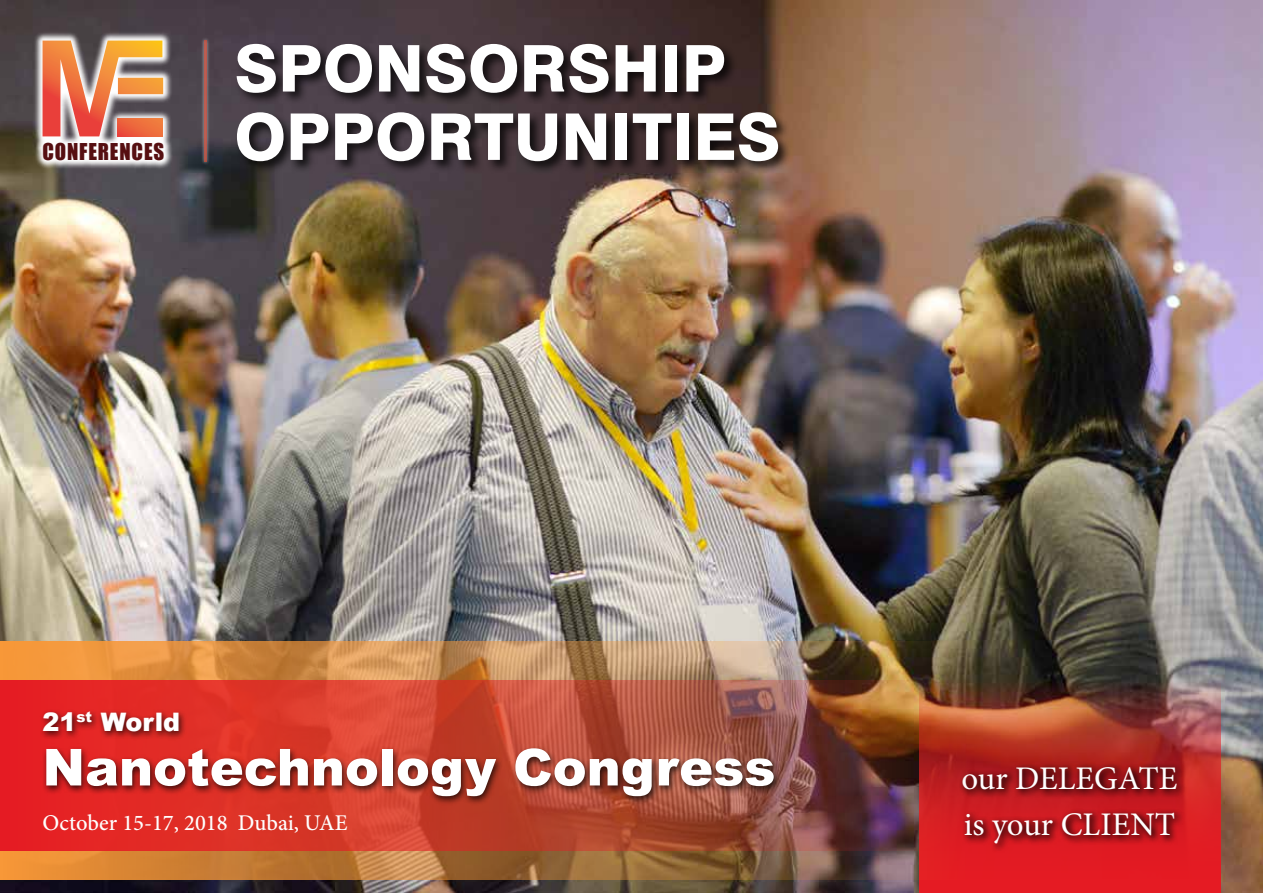
<style>
.page{position:relative;width:1263px;height:893px;background:#fff}
.page>*{position:absolute;margin:0;border:0;box-sizing:border-box;transform-origin:0 0}
.t1{font:800 64.5px "Swiss 721 BT";color:#fff}
.t2{font:900 51px "Arial";color:#fff}
.t3{font:33px/45.6px "Minion Pro";color:#fff}
.t4{font:900 25.5px "Arial";color:#fff}
.t5{font:500 22.5px "Minion Pro";color:#fff}
.t6{font:21.45px "Impact";letter-spacing:.04em;color:#560f11}
</style>
<div class="page">
<img style="left:0;top:0;width:1263px;height:893px">
<div style="left:235px;top:42px;width:557px;height:133px;background:#000;opacity:.75"></div>
<svg style="left:33px;top:31px;width:140px;height:139px"></svg>
<svg style="left:118px;top:136px;width:44px;height:1px"></svg>
<svg style="left:43px;top:41px;width:120px;height:95px;background:#cf8564"></svg>
<img style="left:918px;top:680px;width:302px;height:213px">
<div style="left:958px;top:762px;width:229px;height:92px;background:#000;opacity:.75"></div>
<div style="left:958px;top:763px;width:227px;height:89px;background:#000;opacity:.75"></div>
<img style="left:0;top:641px;width:966px;height:238px">
<img style="left:0;top:680px;width:966px;height:170px">
<div style="left:201px;top:37px;width:9px;height:128px;background:#fff;opacity:.75"></div>
<hr style="left:205px;top:41px;width:2px;height:121px;background:#bb594e">
<div style="left:39px;top:708px;width:744px;height:97px;background:#000;opacity:.75"></div>
<p class="t6" style="left:43px;top:134px;width:123px">CONFERENCES</p>
<h1 class="t1" style="left:234px;top:29px;width:493px">SPONSORSHIP</h1>
<h1 class="t1" style="left:234px;top:98px;width:548px">OPPORTUNITIES</h1>
<p class="t4" style="left:43px;top:706px;width:139px">21<sup>st</sup> World</p>
<h2 class="t2" style="left:43px;top:735px;width:734px">Nanotechnology Congress</h2>
<p class="t5" style="left:43px;top:807px;width:306px">October 15-17, 2018 Dubai, UAE</p>
<h3 class="t3" style="left:961px;top:756px;width:218px">our DELEGATE is your CLIENT</h3>
</div>
